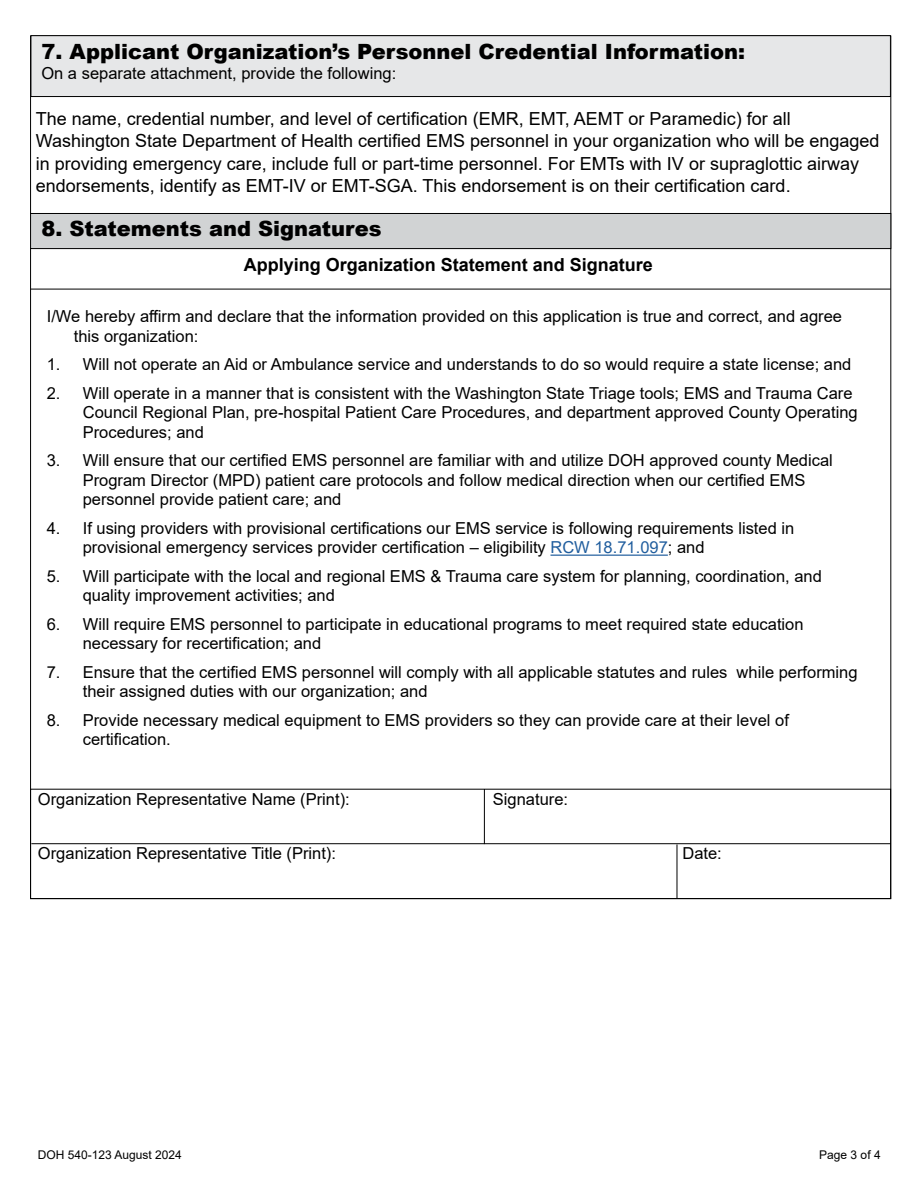
<style>
.page{position:relative;width:918px;height:1188px;background:#fff}
.page>*{position:absolute;margin:0;border:0;box-sizing:border-box;transform-origin:0 0}
.t1{font:900 21px "Arial";color:#000}
.t2{font:18px/22.5px "Arial";color:#000}
.t3{font:700 18px "Arial";color:#000}
.t4{font:16.5px/19.5px "Arial";color:#000}
.t5{font:12px "Arial";color:#000}
.s1{color:#215e9e}
</style>
<div class="page">
<div style="left:30px;top:789px;width:861px;height:110px;border:1px solid #000"></div>
<div style="left:31px;top:213px;width:860px;height:36px;background:#d1d3d4"></div>
<div style="left:30px;top:213px;width:861px;height:36px;border:1px solid #000"></div>
<hr style="left:31px;top:289px;width:860px;height:1px;background:#000">
<hr style="left:31px;top:843px;width:860px;height:1px;background:#000">
<hr style="left:550px;top:555px;width:118px;height:1px;background:#215e9e">
<hr style="left:484px;top:789px;width:1px;height:55px;background:#000">
<hr style="left:677px;top:844px;width:1px;height:54px;background:#000">
<div style="left:31px;top:36px;width:859px;height:61px;background:#e6e7e8"></div>
<div style="left:31px;top:35px;width:860px;height:62px;border:1px solid #000"></div>
<p class="t1" style="left:41px;top:36px;width:705px">7. Applicant Organization’s Personnel Credential Information:</p>
<p class="t4" style="left:41px;top:63px;width:356px">On a separate attachment, provide the following:</p>
<p class="t2" style="left:36px;top:107px;width:845px">The name, credential number, and level of certification (EMR, EMT, AEMT or Paramedic) for all Washington State Department of Health certified EMS personnel in your organization who will be engaged in providing emergency care, include full or part-time personnel. For EMTs with IV or supraglottic airway endorsements, identify as EMT-IV or EMT-SGA. This endorsement is on their certification card.</p>
<p class="t1" style="left:41px;top:214px;width:342px">8. Statements and Signatures</p>
<p class="t3" style="left:244px;top:252px;width:411px">Applying Organization Statement and Signature</p>
<p class="t4" style="left:74px;top:307px;width:770px;text-indent:-27px">I/We hereby affirm and declare that the information provided on this application is true and correct, and agree this organization:</p>
<p class="t4" style="left:47px;top:355px;width:806px">1. Will not operate an Aid or Ambulance service and understands to do so would require a state license; and</p>
<p class="t4" style="left:83px;top:383px;width:776px;text-indent:-36px">2. Will operate in a manner that is consistent with the Washington State Triage tools; EMS and Trauma Care<br>Council Regional Plan, pre-hospital Patient Care Procedures, and department approved County Operating<br>Procedures; and</p>
<p class="t4" style="left:83px;top:451px;width:752px;text-indent:-36px">3. Will ensure that our certified EMS personnel are familiar with and utilize DOH approved county Medical<br>Program Director (MPD) patient care protocols and follow medical direction when our certified EMS personnel provide patient care; and</p>
<p class="t4" style="left:83px;top:518px;width:713px;text-indent:-36px">4. If using providers with provisional certifications our EMS service is following requirements listed in provisional emergency services provider certification – eligibility <span class="s1">RCW 18.71.097</span>; and</p>
<p class="t4" style="left:83px;top:566px;width:741px;text-indent:-36px">5. Will participate with the local and regional EMS &amp; Trauma care system for planning, coordination, and quality improvement activities; and</p>
<p class="t4" style="left:83px;top:614px;width:722px;text-indent:-36px">6. Will require EMS personnel to participate in educational programs to meet required state education necessary for recertification; and</p>
<p class="t4" style="left:83px;top:662px;width:776px;text-indent:-36px">7. Ensure that the certified EMS personnel will comply with all applicable statutes and rules while performing their assigned duties with our organization; and</p>
<p class="t4" style="left:83px;top:710px;width:708px;text-indent:-36px">8. Provide necessary medical equipment to EMS providers so they can provide care at their level of certification.</p>
<p class="t4" style="left:38px;top:789px;width:313px">Organization Representative Name (Print):</p>
<p class="t4" style="left:493px;top:789px;width:77px">Signature:</p>
<p class="t4" style="left:38px;top:844px;width:300px">Organization Representative Title (Print):</p>
<p class="t4" style="left:682px;top:844px;width:41px">Date:</p>
<p class="t5" style="left:38px;top:1146px;width:146px">DOH 540-123 August 2024</p>
<p class="t5" style="left:819px;top:1146px;width:63px">Page 3 of 4</p>
</div>
